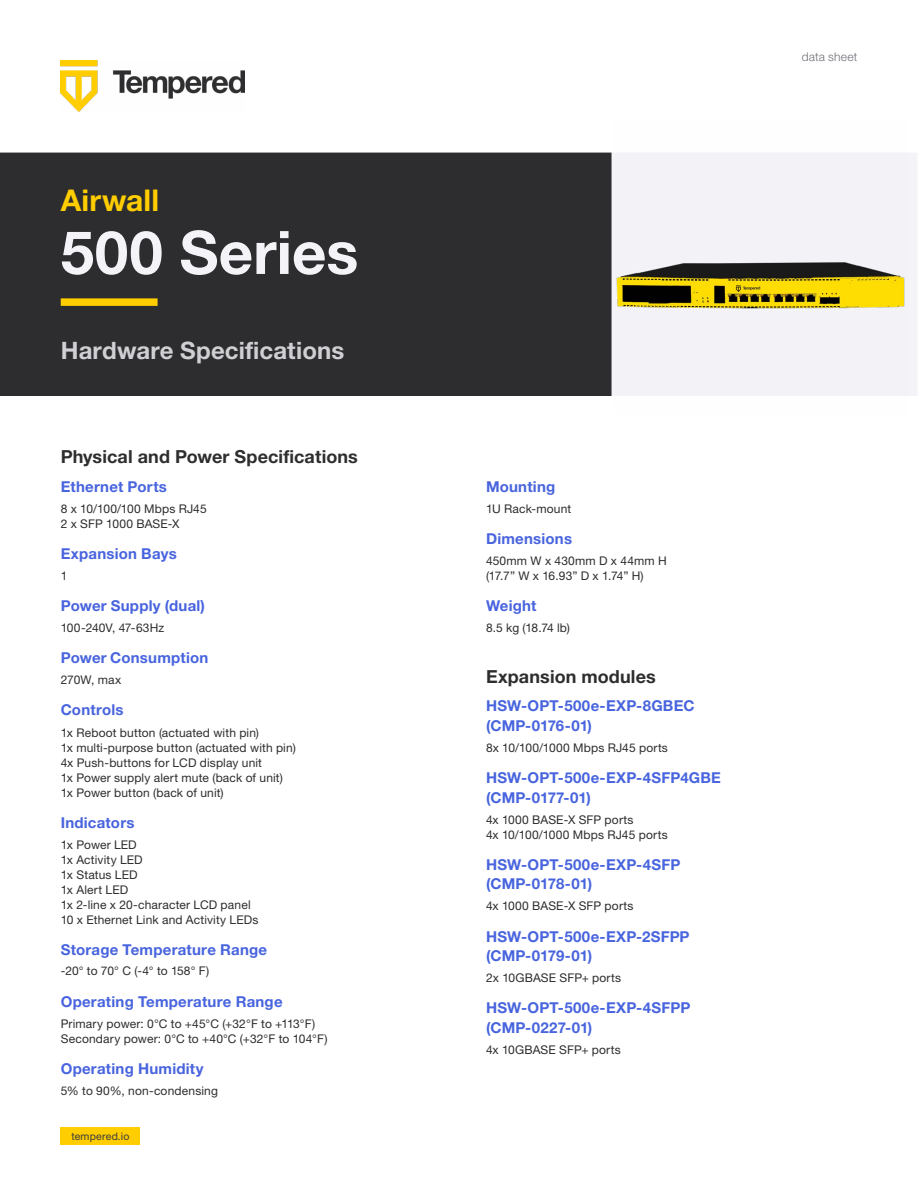
<style>
.page{position:relative;width:918px;height:1188px;background:#fff}
.page>*{position:absolute;margin:0;border:0;box-sizing:border-box;transform-origin:0 0}
.t1{font:700 60px "Helvetica Neue LT Pro";color:#f4f4f8}
.t2{font:700 30px "Helvetica Neue LT Pro";letter-spacing:.005em;color:#ffcd00}
.t3{font:700 24px "Helvetica Neue LT Pro";letter-spacing:.005em;color:#d0cfd4}
.t4{font:700 18px "Helvetica Neue LT Pro";letter-spacing:.005em;color:#2e2e2f}
.t5{font:700 15px/19.5px "Helvetica Neue LT Pro";letter-spacing:.015em;color:#4864de}
.t6{font:12px/15px "Helvetica Neue LT Pro";letter-spacing:.01em;color:#2d2d2f}
.t7{font:300 12px "Helvetica Neue LT Pro";letter-spacing:.015em;color:#6f6f78}
.t8{font:10.5px "Helvetica Neue LT Pro";letter-spacing:.02em;color:#3d3d40}
</style>
<div class="page">
<img style="left:61px;top:61px;width:183px;height:50px">
<div style="left:612px;top:153px;width:305px;height:243px;background:#f4f4f8"></div>
<div style="left:61px;top:1127px;width:79px;height:18px;background:#ffcd00"></div>
<div style="left:0;top:153px;width:612px;height:243px;background:#2d2d2f"></div>
<div style="left:61px;top:298px;width:97px;height:8px;background:#ffcd00"></div>
<img style="left:615px;top:153px;width:292px;height:243px">
<h2 class="t2" style="left:61px;top:182px;width:100px">Airwall</h2>
<h1 class="t1" style="left:61px;top:216px;width:299px">500 Series</h1>
<h3 class="t3" style="left:61px;top:336px;width:285px">Hardware Specifications</h3>
<h3 class="t4" style="left:61px;top:445px;width:299px">Physical and Power Specifications</h3>
<p class="t5" style="left:61px;top:476px;width:108px">Ethernet Ports</p>
<p class="t6" style="left:61px;top:501px;width:148px">8 x 10/100/100 Mbps RJ45<br>2 x SFP 1000 BASE-X</p>
<p class="t5" style="left:61px;top:543px;width:118px">Expansion Bays</p>
<p class="t5" style="left:61px;top:596px;width:146px">Power Supply (dual)</p>
<p class="t5" style="left:61px;top:648px;width:149px">Power Consumption</p>
<p class="t5" style="left:61px;top:700px;width:64px">Controls</p>
<p class="t6" style="left:61px;top:568px;width:8px">1</p>
<p class="t6" style="left:61px;top:620px;width:105px">100-240V, 47-63Hz</p>
<p class="t6" style="left:61px;top:672px;width:62px">270W, max</p>
<p class="t6" style="left:61px;top:724px;width:237px">1x Reboot button (actuated with pin)<br>1x multi-purpose button (actuated with pin)<br>4x Push-buttons for LCD display unit<br>1x Power supply alert mute (back of unit)<br>1x Power button (back of unit)</p>
<p class="t5" style="left:61px;top:812px;width:75px">Indicators</p>
<p class="t6" style="left:61px;top:836px;width:199px">1x Power LED<br>1x Activity LED<br>1x Status LED<br>1x Alert LED<br>1x 2-line x 20-character LCD panel<br>10 x Ethernet Link and Activity LEDs</p>
<p class="t5" style="left:61px;top:939px;width:208px">Storage Temperature Range</p>
<p class="t5" style="left:61px;top:991px;width:223px">Operating Temperature Range</p>
<p class="t6" style="left:61px;top:963px;width:150px">-20° to 70° C (-4° to 158° F)</p>
<p class="t6" style="left:61px;top:1016px;width:268px">Primary power: 0°C to +45°C (+32°F to +113°F)<br>Secondary power: 0°C to +40°C (+32°F to 104°F)</p>
<p class="t5" style="left:61px;top:1058px;width:144px">Operating Humidity</p>
<p class="t6" style="left:61px;top:1083px;width:159px">5% to 90%, non-condensing</p>
<p class="t8" style="left:71px;top:1130px;width:60px">tempered.io</p>
<p class="t7" style="left:802px;top:49px;width:57px">data sheet</p>
<p class="t5" style="left:486px;top:476px;width:71px">Mounting</p>
<p class="t6" style="left:486px;top:501px;width:87px">1U Rack-mount</p>
<p class="t5" style="left:486px;top:528px;width:88px">Dimensions</p>
<p class="t6" style="left:486px;top:553px;width:182px">450mm W x 430mm D x 44mm H (17.7” W x 16.93” D x 1.74” H)</p>
<p class="t5" style="left:486px;top:596px;width:52px">Weight</p>
<p class="t6" style="left:486px;top:620px;width:85px">8.5 kg (18.74 lb)</p>
<h3 class="t4" style="left:486px;top:665px;width:171px">Expansion modules</h3>
<p class="t5" style="left:486px;top:696px;width:210px">HSW-OPT-500e-EXP-8GBEC (CMP-0176-01)</p>
<p class="t5" style="left:486px;top:768px;width:236px">HSW-OPT-500e-EXP-4SFP4GBE (CMP-0177-01)</p>
<p class="t6" style="left:486px;top:740px;width:183px">8x 10/100/1000 Mbps RJ45 ports</p>
<p class="t6" style="left:486px;top:812px;width:183px">4x 1000 BASE-X SFP ports<br>4x 10/100/1000 Mbps RJ45 ports</p>
<p class="t5" style="left:486px;top:855px;width:196px">HSW-OPT-500e-EXP-4SFP (CMP-0178-01)</p>
<p class="t5" style="left:486px;top:926px;width:205px">HSW-OPT-500e-EXP-2SFPP (CMP-0179-01)</p>
<p class="t5" style="left:486px;top:998px;width:206px">HSW-OPT-500e-EXP-4SFPP (CMP-0227-01)</p>
<p class="t6" style="left:486px;top:898px;width:149px">4x 1000 BASE-X SFP ports</p>
<p class="t6" style="left:486px;top:970px;width:137px">2x 10GBASE SFP+ ports</p>
<p class="t6" style="left:486px;top:1042px;width:136px">4x 10GBASE SFP+ ports</p>
</div>
